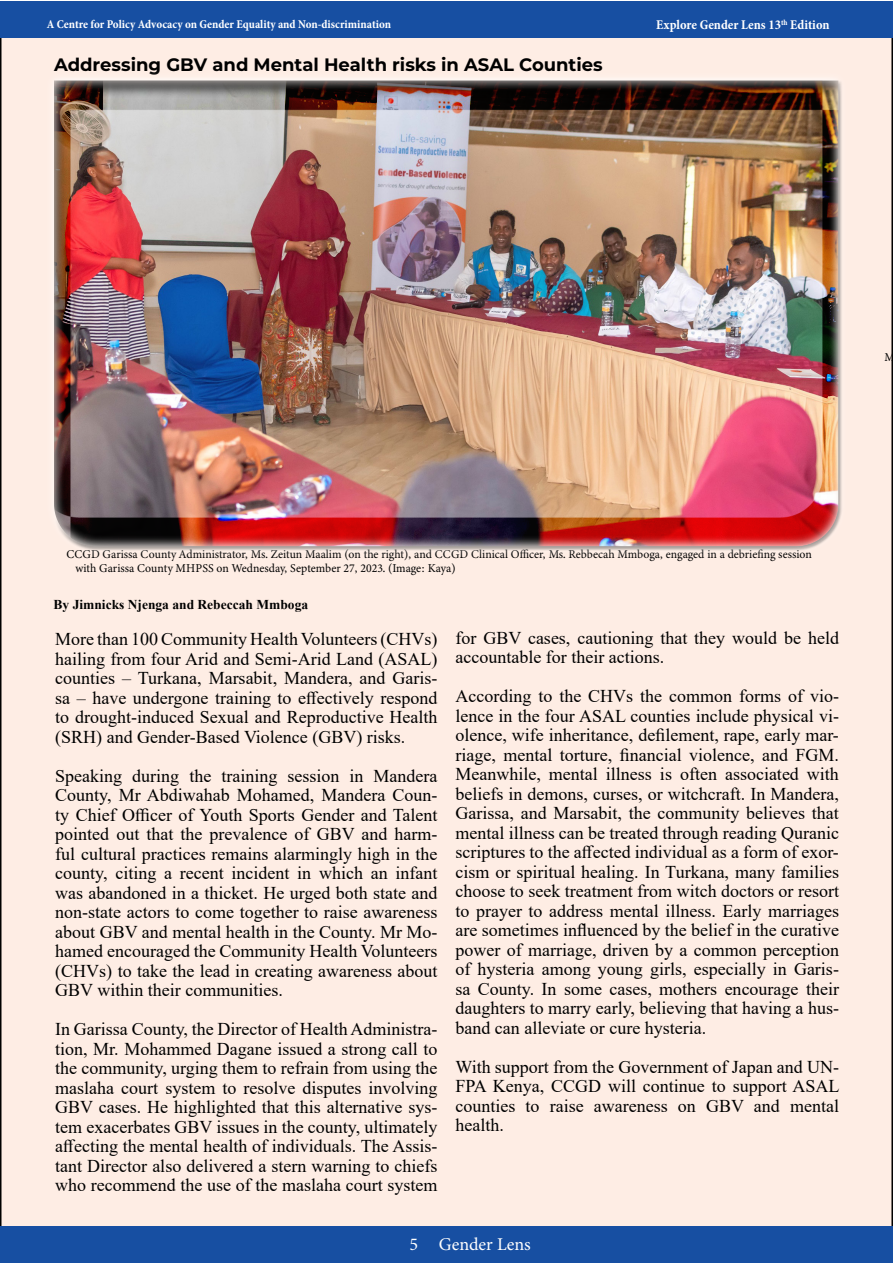
<style>
.page{position:relative;width:893px;height:1263px;background:#fff}
.page>*{position:absolute;margin:0;border:0;box-sizing:border-box;transform-origin:0 0}
.t1{font:18px/19.5px "Times New Roman";color:#000;text-align:justify}
.t2{font:700 18px "Montserrat";color:#000}
.t3{font:18px "Minion Pro";color:#fff}
.t4{font:700 13.5px "Times New Roman";color:#000}
.t5{font:700 condensed 13.5px "Minion Pro";color:#fff}
.t6{font:12px/14.4px "Minion Variable Concept";color:#000}
.t7{font:700 condensed 12px "Minion Pro";color:#fff}
</style>
<div class="page">
<div style="left:0;top:38px;width:893px;height:1188px;background:#feede4"></div>
<div style="left:0;top:1226px;width:893px;height:37px;background:#174fa2"></div>
<div style="left:0;top:1px;width:893px;height:37px;background:#174fa2"></div>
<div style="left:32px;top:60px;width:830px;height:498px;background:#000;opacity:.75"></div>
<p class="t7" style="left:47px;top:16px;width:346px">A Centre for Policy Advocacy on Gender Equality and Non-discrimination</p>
<p class="t5" style="left:656px;top:15px;width:175px">Explore Gender Lens 13<sup>th</sup> Edition</p>
<p class="t2" style="left:54px;top:52px;width:550px">Addressing GBV and Mental Health risks in ASAL Counties</p>
<p class="t6" style="left:884px;top:350px;width:12px">M</p>
<p class="t6" style="left:75px;top:547px;width:738px;text-indent:-9px">CCGD Garissa County Administrator, Ms. Zeitun Maalim (on the right), and CCGD Clinical Officer, Ms. Rebbecah Mmboga, engaged in a debriefing session with Garissa County MHPSS on Wednesday, September 27, 2023. (Image: Kaya)</p>
<p class="t4" style="left:54px;top:594px;width:256px">By Jimnicks Njenga and Rebeccah Mmboga</p>
<p class="t1" style="left:55px;top:629px;width:384px">More than 100 Community Health Volunteers (CHVs) hailing from four Arid and Semi-Arid Land (ASAL) counties – Turkana, Marsabit, Mandera, and Garis&shy;sa – have undergone training to effectively respond to drought-induced Sexual and Reproductive Health (SRH) and Gender-Based Violence (GBV) risks.</p>
<p class="t1" style="left:55px;top:765px;width:384px">Speaking during the training session in Mandera County, Mr Abdiwahab Mohamed, Mandera Coun&shy;ty Chief Officer of Youth Sports Gender and Talent pointed out that the prevalence of GBV and harm&shy;ful cultural practices remains alarmingly high in the county, citing a recent incident in which an infant was abandoned in a thicket. He urged both state and non-state actors to come together to raise awareness about GBV and mental health in the County. Mr Mo&shy;hamed encouraged the Community Health Volunteers (CHVs) to take the lead in creating awareness about GBV within their communities.</p>
<p class="t1" style="left:55px;top:1019px;width:384px">In Garissa County, the Director of Health Administra&shy;tion, Mr. Mohammed Dagane issued a strong call to the community, urging them to refrain from using the maslaha court system to resolve disputes involving GBV cases. He highlighted that this alternative sys&shy;tem exacerbates GBV issues in the county, ultimately affecting the mental health of individuals. The Assis&shy;tant Director also delivered a stern warning to chiefs who recommend the use of the maslaha court system</p>
<p class="t1" style="left:455px;top:628px;width:385px">for GBV cases, cautioning that they would be held accountable for their actions.</p>
<p class="t1" style="left:455px;top:686px;width:385px">According to the CHVs the common forms of vio&shy;lence in the four ASAL counties include physical vi&shy;olence, wife inheritance, defilement, rape, early mar&shy;riage, mental torture, financial violence, and FGM.<br>Meanwhile, mental illness is often associated with beliefs in demons, curses, or witchcraft. In Mandera, Garissa, and Marsabit, the community believes that mental illness can be treated through reading Quranic scriptures to the affected individual as a form of exor&shy;cism or spiritual healing. In Turkana, many families choose to seek treatment from witch doctors or resort to prayer to address mental illness. Early marriages are sometimes influenced by the belief in the curative power of marriage, driven by a common perception of hysteria among young girls, especially in Garis&shy;sa County. In some cases, mothers encourage their daughters to marry early, believing that having a hus&shy;band can alleviate or cure hysteria.</p>
<p class="t1" style="left:455px;top:1056px;width:386px">With support from the Government of Japan and UN-FPA Kenya, CCGD will continue to support ASAL counties to raise awareness on GBV and mental health.</p>
<p class="t3" style="left:394px;top:1232px;width:106px">Gender Lens 2</p>
<p class="t3" style="left:410px;top:1232px;width:123px">5 Gender Lens</p>
</div>
